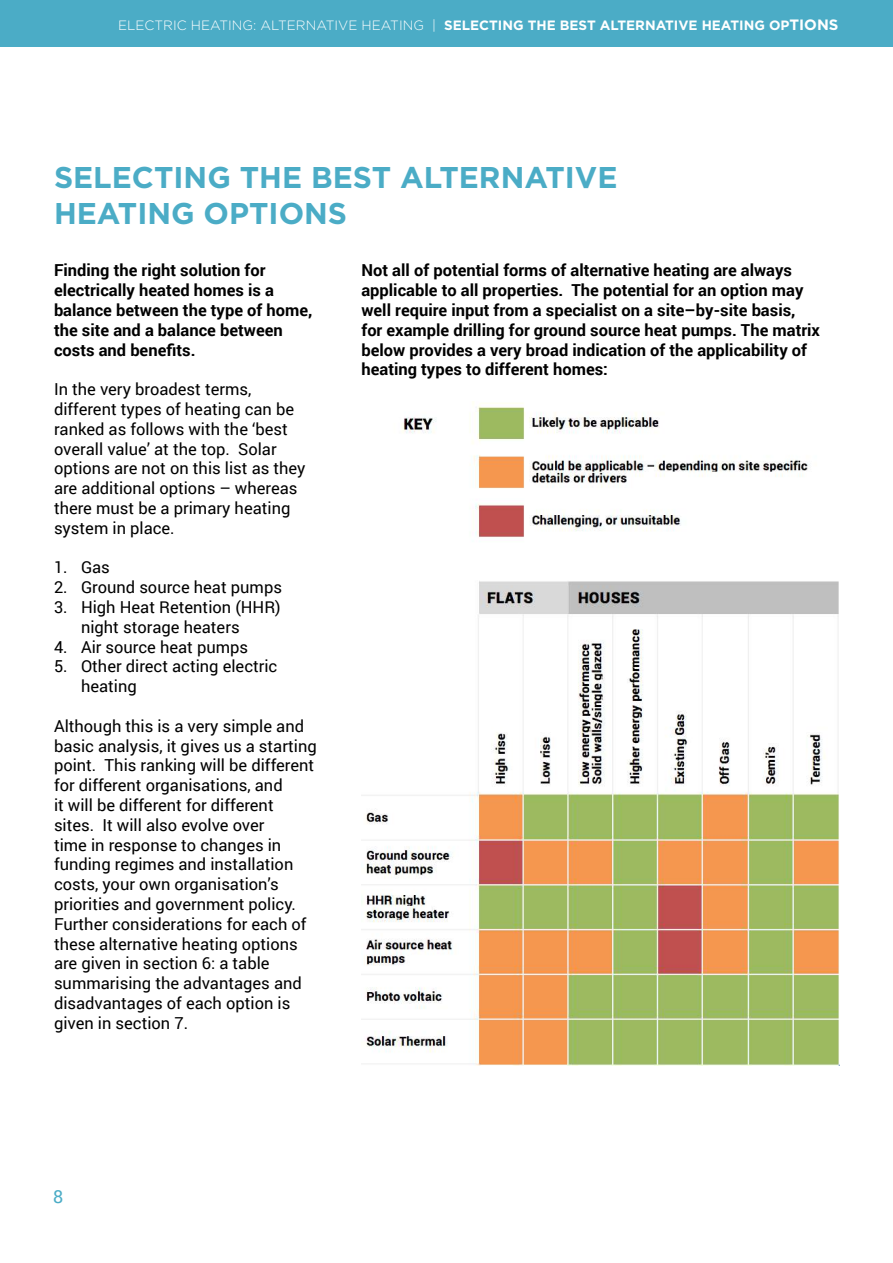
<style>
.page{position:relative;width:893px;height:1263px;background:#fff}
.page>*{position:absolute;margin:0;border:0;box-sizing:border-box;transform-origin:0 0}
.t1{font:700 30px/36px "Gotham";color:#4bacc6}
.t2{font:18px "Roboto";color:#4bacc6}
.t3{font:16.5px/19.8px "Roboto";color:#000}
.t4{font:700 16.5px/19.8px "Roboto";color:#000}
.t5{font:700 13.5px "Gotham";color:#fff}
.s1{font-weight:300}
.s2{font-size:15px}
</style>
<div class="page">
<div style="left:0;top:0;width:893px;height:47px;background:#4bacc6"></div>
<img style="left:361px;top:402px;width:478px;height:663px">
<p class="t5" style="left:118px;top:16px;width:722px"><span class="s1">ELECTRIC HEATING: ALTERNATIVE HEATING |</span> SELECTING THE BEST ALTERNATIVE HEATING OP<span class="s2">TIONS</span></p>
<h1 class="t1" style="left:54px;top:159px;width:565px">SELECTING THE BEST ALTERNATIVE<br>HEATING OPTIONS</h1>
<p class="t4" style="left:54px;top:260px;width:260px">Finding the right solution for electrically heated homes is a balance between the type of home, the site and a balance between costs and benefits.</p>
<p class="t3" style="left:54px;top:379px;width:253px">In the very broadest terms, different types of heating can be ranked as follows with the ‘best overall value’ at the top. Solar options are not on this list as they are additional options – whereas there must be a primary heating system in place.</p>
<p class="t3" style="left:54px;top:557px;width:57px">1. Gas</p>
<p class="t3" style="left:54px;top:577px;width:229px">2. Ground source heat pumps</p>
<p class="t3" style="left:81px;top:597px;width:201px;text-indent:-27px">3. High Heat Retention (HHR) night storage heaters</p>
<p class="t3" style="left:54px;top:636px;width:196px">4. Air source heat pumps</p>
<p class="t3" style="left:81px;top:656px;width:198px;text-indent:-27px">5. Other direct acting electric heating</p>
<p class="t3" style="left:54px;top:715px;width:264px">Although this is a very simple and basic analysis, it gives us a starting point. This ranking will be different for different organisations, and<br>it will be different for different sites. It will also evolve over<br>time in response to changes in funding regimes and installation costs, your own organisation’s priorities and government policy.<br>Further considerations for each of these alternative heating options are given in section 6: a table summarising the advantages and disadvantages of each option is given in section 7.</p>
<p class="t4" style="left:361px;top:260px;width:460px">Not all of potential forms of alternative heating are always applicable to all properties. The potential for an option may well require input from a specialist on a site–by-site basis, for example drilling for ground source heat pumps. The matrix below provides a very broad indication of the applicability of heating types to different homes:</p>
<p class="t2" style="left:53px;top:1184px;width:12px">8</p>
</div>
